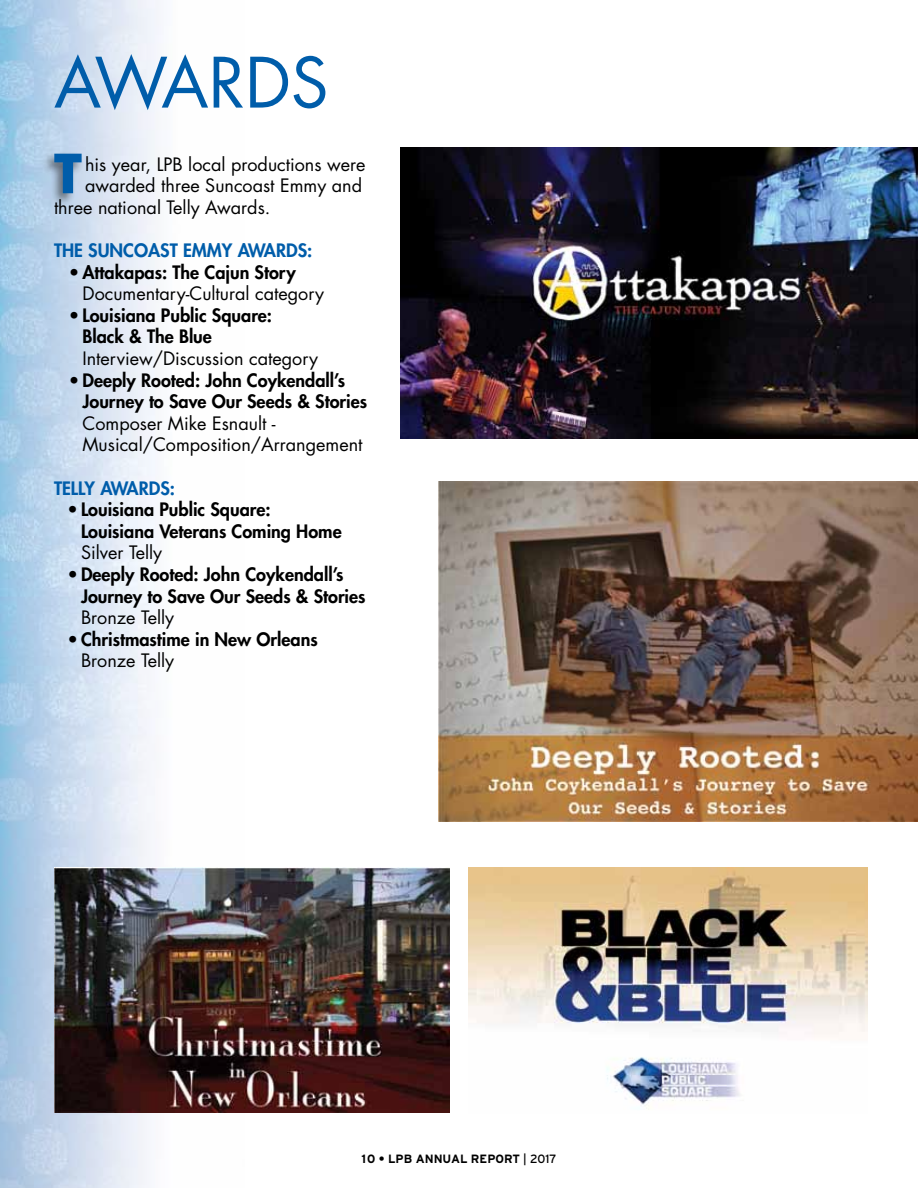
<style>
.page{position:relative;width:918px;height:1188px;background:#fff}
.page>*{position:absolute;margin:0;border:0;box-sizing:border-box;transform-origin:0 0}
.t1{font:67.5px "Futura";color:#005daa}
.t2{font:700 52.5px "Futura";color:#005daa}
.t3{font:800 18px/21.6px "Futura";color:#000}
.t4{font:18px/21.6px "Futura";color:#000}
.t5{font:800 18px "Futura";color:#005daa}
.t6{font:700 12px "PBS Explorer";color:#000}
.s1{font-weight:800}
.s2{font-weight:400}
</style>
<div class="page">
<div style="left:41px;top:150px;width:44px;height:56px;background:#000;opacity:.5"></div>
<img style="left:401px;top:147px;width:517px;height:291px">
<img style="left:439px;top:482px;width:479px;height:339px">
<img style="left:468px;top:867px;width:400px;height:243px">
<img style="left:54px;top:867px;width:396px;height:246px">
<h1 class="t1" style="left:54px;top:36px;width:276px">AWARDS</h1>
<h2 class="t2" style="left:54px;top:137px;width:29px">T</h2>
<p class="t4" style="left:85px;top:153px;width:282px">his year, LPB local productions were</p>
<p class="t4" style="left:85px;top:175px;width:279px">awarded three Suncoast Emmy and</p>
<p class="t4" style="left:54px;top:196px;width:218px">three national Telly Awards.</p>
<p class="t5" style="left:54px;top:238px;width:57px">The Suncoast</p>
<p class="t5" style="left:183px;top:238px;width:79px">Emmy Awar</p>
<p class="t5" style="left:286px;top:238px;width:28px">ds:</p>
<p class="t4" style="left:82px;top:261px;width:243px;text-indent:-14px">• <span class="s1">Attakapas: The Cajun Story<br></span>Documentary-Cultural category</p>
<p class="t3" style="left:82px;top:304px;width:191px;text-indent:-14px"><span class="s2">•</span> Louisiana Public Square:<br>Black &amp; The Blue</p>
<p class="t4" style="left:82px;top:347px;width:237px">Interview/Discussion category</p>
<p class="t3" style="left:82px;top:369px;width:286px;text-indent:-14px"><span class="s2">•</span> Deeply Rooted: John Coykendall’s<br>Journey to Save Our Seeds &amp; Stories</p>
<p class="t4" style="left:82px;top:412px;width:282px">Composer Mike Esnault -<br>Musical/Composition/Arrangement</p>
<p class="t5" style="left:54px;top:476px;width:71px">Telly Awar</p>
<p class="t5" style="left:149px;top:476px;width:28px">ds:</p>
<p class="t3" style="left:81px;top:499px;width:262px;text-indent:-14px">• Louisiana Public Square:<br>Louisiana Veterans Coming Home</p>
<p class="t4" style="left:81px;top:542px;width:83px">Silver Telly</p>
<p class="t3" style="left:81px;top:563px;width:286px;text-indent:-14px"><span class="s2">•</span> Deeply Rooted: John Coykendall’s<br>Journey to Save Our Seeds &amp; Stories</p>
<p class="t4" style="left:81px;top:607px;width:95px">Bronze Telly</p>
<p class="t3" style="left:81px;top:628px;width:238px;text-indent:-14px"><span class="s2">•</span> Christmastime in New Orleans<br><span class="s2">Bronze Telly</span></p>
<p class="t6" style="left:361px;top:1152px;width:197px">10 • LPB ANNUAL REPORT <span class="s2">| 2017</span></p>
</div>
